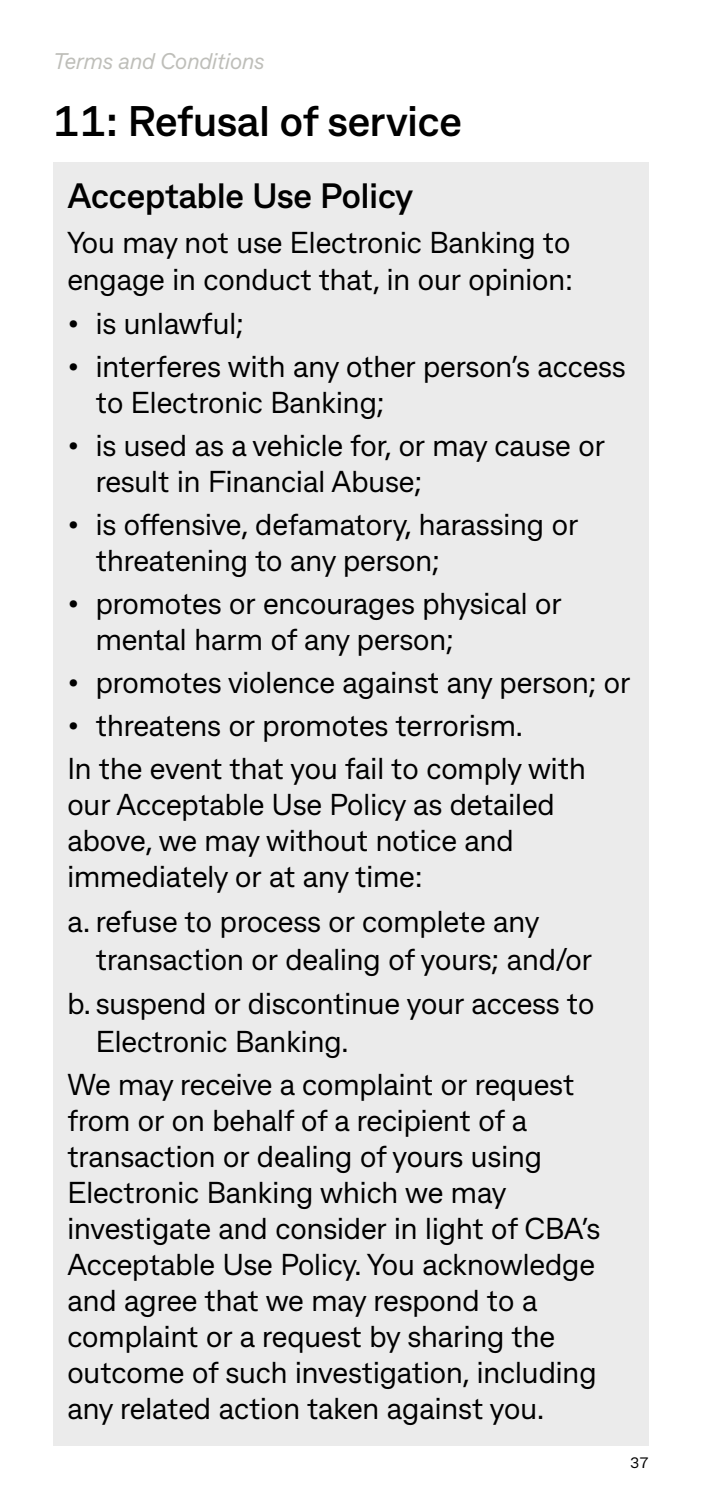
<style>
.page{position:relative;width:702px;height:1489px;background:#fff}
.page>*{position:absolute;margin:0;border:0;box-sizing:border-box;transform-origin:0 0}
.t1{font:700 42.5px "CBA Beacon Sans";color:#000}
.t2{font:700 35px "CBA Beacon Sans";color:#000}
.t3{font:30px/36px "CBA Beacon Sans";color:#000}
.t4{font:italic 22.5px "CBA Beacon Sans";color:#bebeb9}
.t5{font:15px "CBA Beacon Sans";color:#000}
</style>
<div class="page">
<div style="left:53px;top:162px;width:595px;height:1283px;background:#ebebeb"></div>
<p class="t4" style="left:53px;top:46px;width:213px">Terms and Conditions</p>
<h1 class="t1" style="left:53px;top:93px;width:410px">11: Refusal of service</h1>
<p class="t2" style="left:67px;top:173px;width:347px">Acceptable Use Policy</p>
<p class="t3" style="left:67px;top:222px;width:507px;line-height:37.5px">You may not use Electronic Banking to engage in conduct that, in our opinion:</p>
<p class="t3" style="left:67px;top:304px;width:178px">• is unlawful;</p>
<p class="t3" style="left:96px;top:347px;width:531px;text-indent:-28px">• interferes with any other person’s access to Electronic Banking;</p>
<p class="t3" style="left:96px;top:426px;width:511px;text-indent:-28px">• is used as a vehicle for, or may cause or result in Financial Abuse;</p>
<p class="t3" style="left:96px;top:505px;width:484px;text-indent:-28px">• is offensive, defamatory, harassing or threatening to any person;</p>
<p class="t3" style="left:96px;top:584px;width:467px;text-indent:-28px">• promotes or encourages physical or mental harm of any person;</p>
<p class="t3" style="left:67px;top:663px;width:564px">• promotes violence against any person; or</p>
<p class="t3" style="left:67px;top:703px;width:520px;line-height:43px">• threatens or promotes terrorism.<br>In the event that you fail to comply with</p>
<p class="t3" style="left:67px;top:785px;width:489px">our Acceptable Use Policy as detailed above, we may without notice and immediately or at any time:</p>
<p class="t3" style="left:96px;top:901px;width:498px;line-height:37.5px;text-indent:-28px">a. refuse to process or complete any transaction or dealing of yours; and/or</p>
<p class="t3" style="left:96px;top:983px;width:500px;line-height:37.5px;text-indent:-28px">b. suspend or discontinue your access to<br>Electronic Banking.</p>
<p class="t3" style="left:67px;top:1065px;width:534px">We may receive a complaint or request from or on behalf of a recipient of a transaction or dealing of yours using Electronic Banking which we may investigate and consider in light of CBA’s Acceptable Use Policy. You acknowledge and agree that we may respond to a complaint or a request by sharing the outcome of such investigation, including any related action taken against you.</p>
<p class="t5" style="left:630px;top:1452px;width:20px">37</p>
</div>
